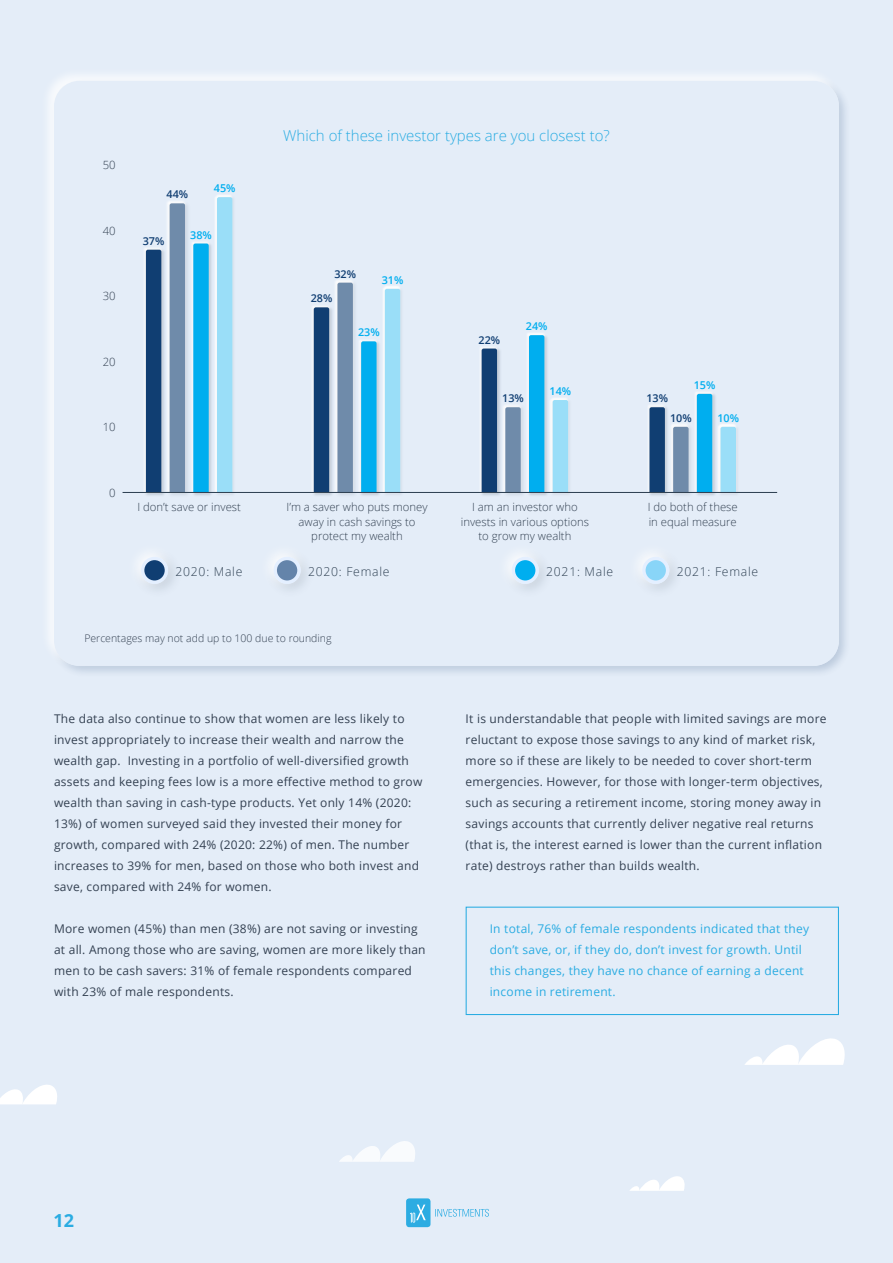
<style>
.page{position:relative;width:893px;height:1263px;background:#e4edf8}
.page>*{position:absolute;margin:0;border:0;box-sizing:border-box;transform-origin:0 0}
.t1{font:700 18px "Open Sans";color:#2aace2}
.t2{font:300 15px "Open Sans";color:#2aace2}
.t3{font:300 12.15px "Open Sans";letter-spacing:.06em;color:#304254}
.t4{font:12px/21px "Open Sans";letter-spacing:.02em;color:#344152}
.t5{font:12px/21px "Open Sans";letter-spacing:.02em;color:#2aace2}
.t6{font:300 11.4px/14.4px "Open Sans";color:#334152;text-align:center}
.t7{font:600 10.8px "Open Sans";color:#103e72}
.t8{font:600 10.8px "Open Sans";color:#00aeef}
.t9{font:300 10.5px "Open Sans";color:#344152}
</style>
<div class="page">
<svg style="left:465px;top:906px;width:374px;height:109px"></svg>
<div style="left:50px;top:77px;width:801px;height:602px;background:#1a3f71;opacity:.2"></div>
<div style="left:40px;top:67px;width:802px;height:602px;background:#fff;opacity:.75"></div>
<div style="left:54px;top:81px;width:785px;height:585px;background:#e4edf8;border-radius:26px"></div>
<img style="left:639px;top:554px;width:36px;height:36px">
<div style="left:642px;top:557px;width:27px;height:27px;background:#e4efff;border-radius:50%"></div>
<div style="left:646px;top:560px;width:20px;height:20px;background:#89d5f8;border-radius:50%"></div>
<img style="left:508px;top:554px;width:37px;height:36px">
<svg style="left:512px;top:557px;width:27px;height:27px"></svg>
<div style="left:515px;top:560px;width:20px;height:20px;background:#00aeef;border-radius:50%"></div>
<img style="left:270px;top:554px;width:37px;height:36px">
<svg style="left:274px;top:557px;width:27px;height:27px"></svg>
<div style="left:277px;top:560px;width:20px;height:20px;background:#6484aa;border-radius:50%"></div>
<img style="left:138px;top:554px;width:37px;height:36px">
<div style="left:141px;top:557px;width:27px;height:27px;background:#e4efff;border-radius:50%"></div>
<div style="left:144px;top:560px;width:21px;height:20px;background:#103e72;border-radius:50%"></div>
<img style="left:144px;top:248px;width:21px;height:248px">
<div style="left:146px;top:250px;width:15px;height:242px;background:#103e72"></div>
<img style="left:215px;top:195px;width:20px;height:299px">
<div style="left:217px;top:197px;width:15px;height:295px;background:#9adef8"></div>
<img style="left:192px;top:242px;width:20px;height:254px">
<svg style="left:193px;top:243px;width:16px;height:249px;background:#08b0ee"></svg>
<img style="left:167px;top:201px;width:22px;height:294px">
<div style="left:170px;top:203px;width:15px;height:289px;background:#6f8baa"></div>
<img style="left:312px;top:306px;width:20px;height:190px">
<div style="left:314px;top:307px;width:15px;height:185px;background:#103e72"></div>
<img style="left:383px;top:286px;width:20px;height:208px">
<div style="left:385px;top:289px;width:15px;height:203px;background:#9adef8"></div>
<img style="left:360px;top:340px;width:20px;height:156px">
<svg style="left:361px;top:341px;width:16px;height:151px;background:#08afee"></svg>
<img style="left:335px;top:280px;width:25px;height:215px">
<svg style="left:337px;top:283px;width:16px;height:209px;background:#738eac"></svg>
<img style="left:480px;top:347px;width:20px;height:149px">
<div style="left:482px;top:349px;width:15px;height:143px;background:#103e72"></div>
<img style="left:550px;top:398px;width:21px;height:96px">
<svg style="left:553px;top:400px;width:15px;height:92px"></svg>
<img style="left:527px;top:333px;width:21px;height:163px">
<div style="left:529px;top:335px;width:15px;height:157px;background:#00aeef"></div>
<img style="left:503px;top:404px;width:25px;height:92px">
<svg style="left:505px;top:407px;width:16px;height:85px"></svg>
<img style="left:648px;top:405px;width:20px;height:91px">
<svg style="left:649px;top:407px;width:16px;height:85px"></svg>
<img style="left:718px;top:424px;width:21px;height:70px">
<svg style="left:720px;top:427px;width:16px;height:65px"></svg>
<img style="left:695px;top:392px;width:21px;height:104px">
<svg style="left:697px;top:394px;width:15px;height:98px"></svg>
<img style="left:671px;top:423px;width:25px;height:73px">
<svg style="left:673px;top:427px;width:16px;height:65px"></svg>
<hr style="left:123px;top:492px;width:654px;height:1px;background:#304254">
<svg style="left:0;top:1085px;width:57px;height:19px"></svg>
<svg style="left:339px;top:1141px;width:76px;height:21px"></svg>
<svg style="left:630px;top:1176px;width:55px;height:15px"></svg>
<svg style="left:745px;top:1038px;width:100px;height:27px"></svg>
<div style="left:406px;top:1198px;width:24px;height:29px;background:#2cace2;border-radius:3px"></div>
<svg style="left:410px;top:1204px;width:16px;height:18px"></svg>
<svg style="left:435px;top:1209px;width:54px;height:8px"></svg>
<p class="t6" style="left:103px;top:157px;width:14px">50</p>
<p class="t6" style="left:103px;top:223px;width:14px">40</p>
<p class="t6" style="left:103px;top:288px;width:14px">30</p>
<p class="t6" style="left:103px;top:354px;width:14px">20</p>
<p class="t6" style="left:103px;top:419px;width:14px">10</p>
<p class="t6" style="left:109px;top:485px;width:8px">0</p>
<p class="t7" style="left:166px;top:187px;width:23px">44%</p>
<p class="t8" style="left:214px;top:181px;width:23px">45%</p>
<p class="t7" style="left:143px;top:233px;width:23px">37%</p>
<p class="t8" style="left:190px;top:227px;width:23px">38%</p>
<p class="t2" style="left:283px;top:126px;width:328px">Which of these investor types are you closest to?</p>
<p class="t7" style="left:334px;top:266px;width:23px">32%</p>
<p class="t7" style="left:311px;top:291px;width:23px">28%</p>
<p class="t8" style="left:382px;top:273px;width:23px">31%</p>
<p class="t8" style="left:358px;top:325px;width:23px">23%</p>
<p class="t7" style="left:478px;top:332px;width:23px">22%</p>
<p class="t8" style="left:526px;top:319px;width:23px">24%</p>
<p class="t7" style="left:502px;top:391px;width:23px">13%</p>
<p class="t8" style="left:550px;top:384px;width:23px">14%</p>
<p class="t7" style="left:646px;top:391px;width:23px">13%</p>
<p class="t8" style="left:694px;top:378px;width:23px">15%</p>
<p class="t7" style="left:670px;top:411px;width:23px">10%</p>
<p class="t8" style="left:717px;top:411px;width:23px">10%</p>
<p class="t6" style="left:137px;top:500px;width:105px">I don’t save or invest</p>
<p class="t6" style="left:286px;top:500px;width:143px">I’m a saver who puts money away in cash savings to protect my wealth</p>
<p class="t6" style="left:461px;top:500px;width:130px">I am an investor who invests in various options to grow my wealth</p>
<p class="t6" style="left:648px;top:500px;width:92px;text-align:left">I do both of these in equal measure</p>
<p class="t3" style="left:176px;top:563px;width:68px">2020: Male</p>
<p class="t3" style="left:308px;top:563px;width:83px">2020: Female</p>
<p class="t3" style="left:546px;top:563px;width:68px">2021: Male</p>
<p class="t3" style="left:677px;top:563px;width:83px">2021: Female</p>
<p class="t9" style="left:84px;top:631px;width:249px">Percentages may not add up to 100 due to rounding</p>
<p class="t4" style="left:54px;top:707px;width:370px">The data also continue to show that women are less likely to invest appropriately to increase their wealth and narrow the wealth gap. Investing in a portfolio of well-diversified growth assets and keeping fees low is a more effective method to grow wealth than saving in cash-type products. Yet only 14% (2020:<br>13%) of women surveyed said they invested their money for growth, compared with 24% (2020: 22%) of men. The number increases to 39% for men, based on those who both invest and save, compared with 24% for women.</p>
<p class="t4" style="left:54px;top:917px;width:373px">More women (45%) than men (38%) are not saving or investing at all. Among those who are saving, women are more likely than men to be cash savers: 31% of female respondents compared with 23% of male respondents.</p>
<p class="t4" style="left:466px;top:707px;width:362px">It is understandable that people with limited savings are more reluctant to expose those savings to any kind of market risk, more so if these are likely to be needed to cover short-term emergencies. However, for those with longer-term objectives, such as securing a retirement income, storing money away in savings accounts that currently deliver negative real returns (that is, the interest earned is lower than the current inflation rate) destroys rather than builds wealth.</p>
<p class="t5" style="left:490px;top:917px;width:321px">In total, 76% of female respondents indicated that they don’t save, or, if they do, don’t invest for growth. Until this changes, they have no chance of earning a decent income in retirement.</p>
<h1 class="t1" style="left:54px;top:1208px;width:22px">12</h1>
</div>
